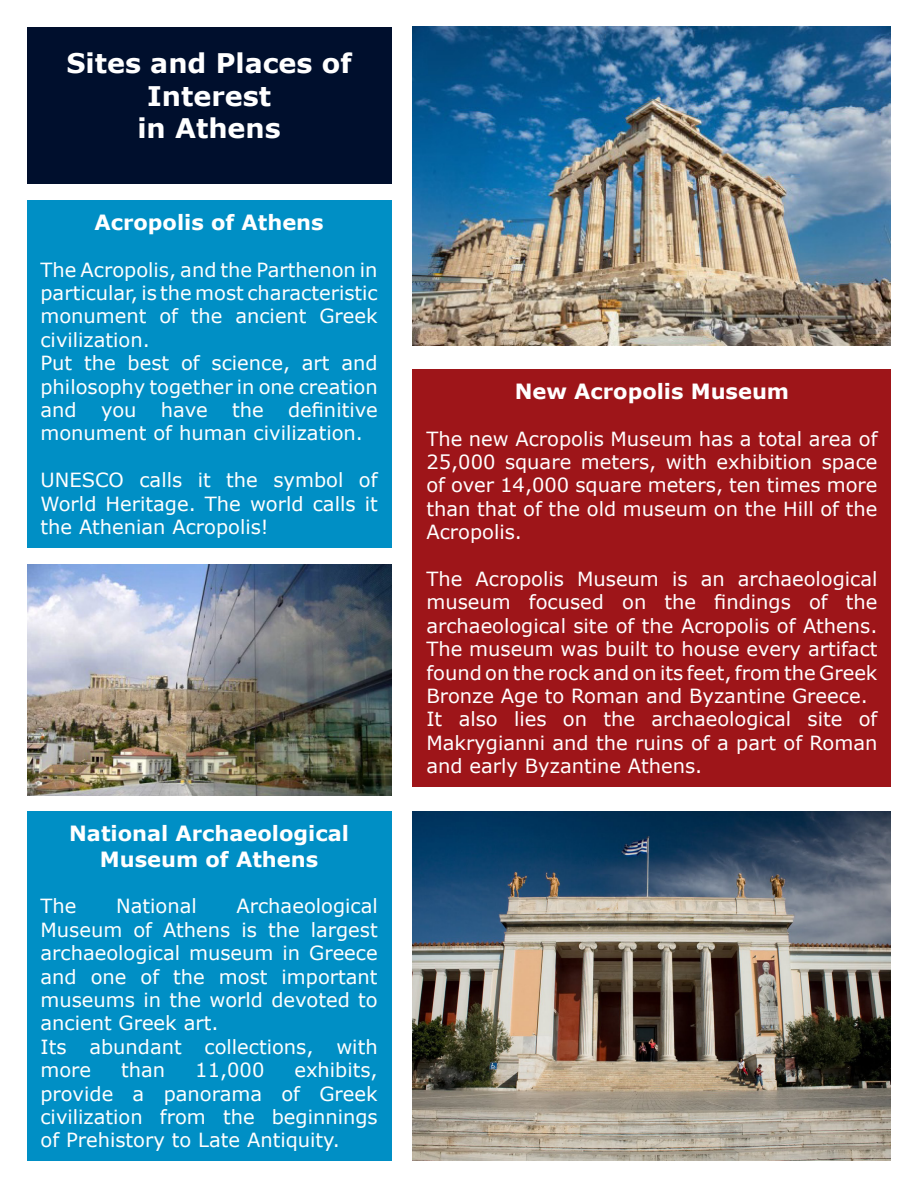
<style>
.page{position:relative;width:918px;height:1188px;background:#fff}
.page>*{position:absolute;margin:0;border:0;box-sizing:border-box;transform-origin:0 0}
.No_Spacing{font:700 27px/32.4px "Verdana";color:#fff;text-align:center}
.No_Spacing-2{font:700 21px/25.2px "Verdana";color:#fff;text-align:center}
.No_Spacing-3{font:19.5px/23.4px "Verdana";color:#fff;text-align:justify}
</style>
<div class="page">
<div style="left:27px;top:200px;width:364px;height:348px;background:#008fc5"></div>
<div style="left:27px;top:27px;width:364px;height:156px;background:#000f2d"></div>
<img style="left:27px;top:564px;width:364px;height:231px">
<img style="left:413px;top:27px;width:478px;height:319px">
<div style="left:413px;top:369px;width:478px;height:418px;background:#9e1519"></div>
<div style="left:27px;top:812px;width:364px;height:349px;background:#008fc5"></div>
<img style="left:413px;top:812px;width:478px;height:349px">
<p class="No_Spacing" style="left:66px;top:47px;width:287px">Sites and Places of<br>Interest</p>
<p class="No_Spacing" style="left:137px;top:112px;width:145px">in Athens</p>
<p class="No_Spacing-2" style="left:94px;top:210px;width:231px">Acropolis of Athens</p>
<p class="No_Spacing-3" style="left:40px;top:258px;width:339px">The Acropolis, and the Parthenon in particular, is the most characteristic monument of the ancient Greek civilization.</p>
<p class="No_Spacing-3" style="left:40px;top:352px;width:339px">Put the best of science, art and philosophy together in one creation and you have the definitive monument of human civilization.</p>
<p class="No_Spacing-3" style="left:40px;top:469px;width:339px">UNESCO calls it the symbol of World Heritage. The world calls it the Athenian Acropolis!</p>
<p class="No_Spacing-2" style="left:69px;top:821px;width:281px">National Archaeological<br>Museum of Athens</p>
<p class="No_Spacing-3" style="left:40px;top:895px;width:37px">The</p>
<p class="No_Spacing-3" style="left:116px;top:895px;width:82px">National</p>
<p class="No_Spacing-3" style="left:40px;top:895px;width:339px;text-indent:196px">Archaeological Museum of Athens is the largest archaeological museum in Greece and one of the most important museums in the world devoted to ancient Greek art.</p>
<p class="No_Spacing-3" style="left:40px;top:1035px;width:339px">Its abundant collections, with more</p>
<p class="No_Spacing-3" style="left:40px;top:1059px;width:339px;text-indent:254px">exhibits, provide a panorama of Greek civilization from the beginnings of Prehistory to Late Antiquity.</p>
<p class="No_Spacing-3" style="left:121px;top:1059px;width:46px">than</p>
<p class="No_Spacing-3" style="left:195px;top:1059px;width:71px">11,000</p>
<p class="No_Spacing-2" style="left:515px;top:379px;width:276px">New Acropolis Museum</p>
<p class="No_Spacing-3" style="left:426px;top:427px;width:453px">The new Acropolis Museum has a total area of 25,000 square meters, with exhibition space of over 14,000 square meters, ten times more than that of the old museum on the Hill of the Acropolis.</p>
<p class="No_Spacing-3" style="left:426px;top:568px;width:453px">The Acropolis Museum is an archaeological museum focused on the findings of the archaeological site of the Acropolis of Athens.<br>The museum was built to house every artifact found on the rock and on its feet, from the Greek Bronze Age to Roman and Byzantine Greece.</p>
<p class="No_Spacing-3" style="left:426px;top:708px;width:453px">It also lies on the archaeological site of Makrygianni and the ruins of a part of Roman and early Byzantine Athens.</p>
</div>
